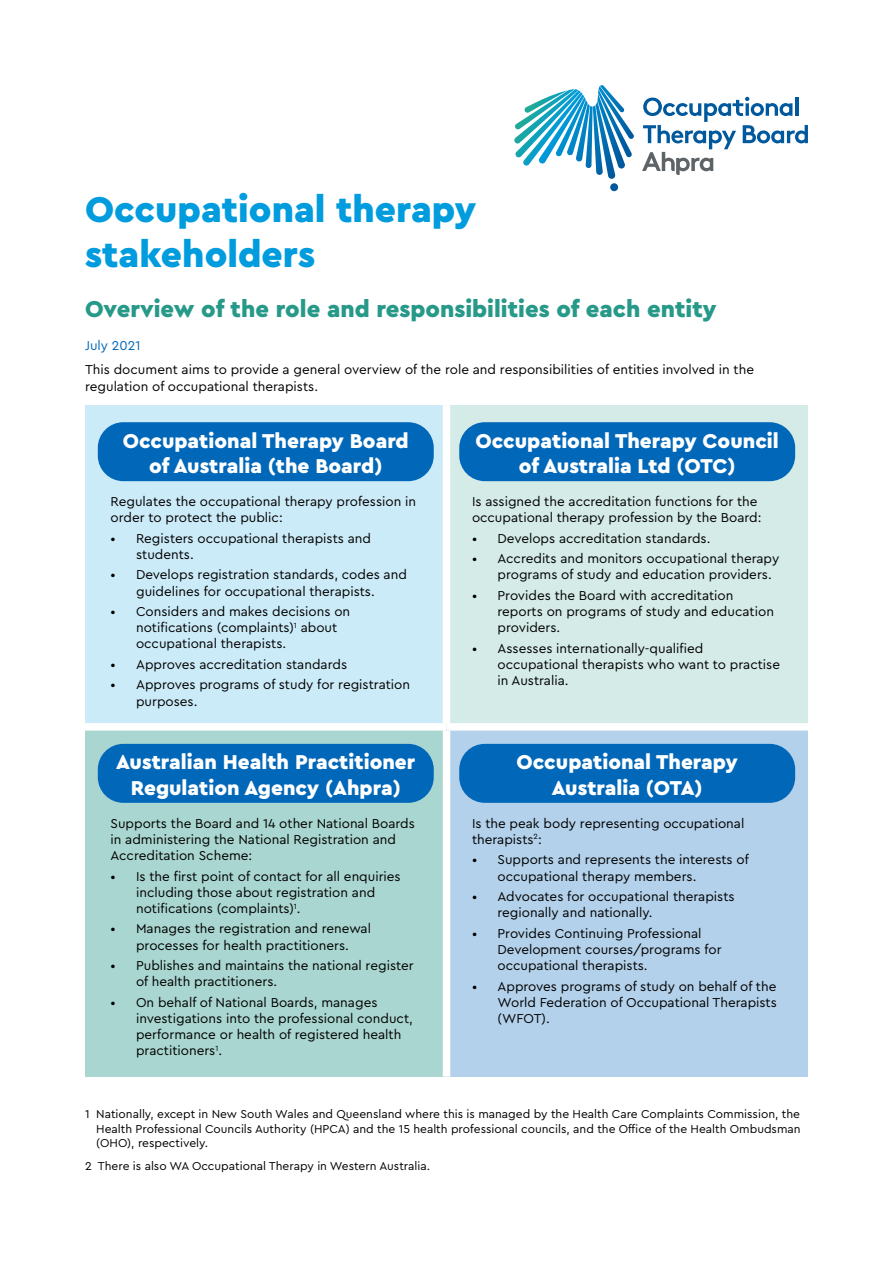
<style>
.page{position:relative;width:893px;height:1263px;background:#fff}
.page>*{position:absolute;margin:0;border:0;box-sizing:border-box;transform-origin:0 0}
.t1{font:900 37.5px/45px "Cera Pro";color:#009cde}
.t2{font:900 24px "Cera Pro";color:#279989}
.t3{font:900 21px/25.2px "Cera Pro";color:#fff;text-align:center}
.t4{font:13.5px/16.2px "Cera Pro";color:#000}
.t5{font:13.5px "Cera Pro";color:#0067b9}
.t6{font:12px/14.4px "Cera Pro";color:#000;text-align:justify}
</style>
<div class="page">
<div style="left:85px;top:405px;width:361px;height:322px;background:#ccebf8"></div>
<div style="left:446px;top:405px;width:362px;height:322px;background:#d4ebe7"></div>
<div style="left:85px;top:727px;width:361px;height:350px;background:#a9d6d0"></div>
<div style="left:446px;top:727px;width:362px;height:350px;background:#b3d1ea"></div>
<div style="left:443px;top:405px;width:7px;height:318px;background:#fff"></div>
<div style="left:85px;top:723px;width:361px;height:8px;background:#fff"></div>
<div style="left:446px;top:723px;width:362px;height:8px;background:#fff"></div>
<div style="left:443px;top:731px;width:7px;height:346px;background:#fff"></div>
<div style="left:98px;top:422px;width:336px;height:59px;background:#0067b9;border-radius:26px"></div>
<div style="left:459px;top:422px;width:336px;height:59px;background:#0067b9;border-radius:26px"></div>
<div style="left:98px;top:744px;width:336px;height:59px;background:#0067b9;border-radius:26px"></div>
<div style="left:459px;top:744px;width:336px;height:59px;background:#0067b9;border-radius:26px"></div>
<svg style="left:642px;top:97px;width:166px;height:78px"></svg>
<svg style="left:514px;top:85px;width:120px;height:106px"></svg>
<h1 class="t1" style="left:85px;top:185px;width:393px">Occupational therapy stakeholders</h1>
<h2 class="t2" style="left:85px;top:293px;width:633px">Overview of the role and responsibilities of each entity</h2>
<p class="t5" style="left:85px;top:336px;width:57px">July 2021</p>
<p class="t4" style="left:85px;top:361px;width:671px">This document aims to provide a general overview of the role and responsibilities of entities involved in the regulation of occupational therapists.</p>
<h3 class="t3" style="left:123px;top:427px;width:288px">Occupational Therapy Board of Australia (the Board)</h3>
<p class="t4" style="left:111px;top:493px;width:307px">Regulates the occupational therapy profession in order to protect the public:</p>
<p class="t4" style="left:136px;top:529px;width:236px;text-indent:-26px">• Registers occupational therapists and students.</p>
<p class="t4" style="left:111px;top:566px;width:298px;text-align:center">• Develops registration standards, codes and guidelines for occupational therapists.</p>
<p class="t4" style="left:136px;top:603px;width:216px;text-indent:-26px">• Considers and makes decisions on notifications (complaints)<sup>1</sup> about occupational therapists.</p>
<p class="t4" style="left:111px;top:656px;width:238px">• Approves accreditation standards</p>
<p class="t4" style="left:136px;top:676px;width:276px;text-indent:-26px">• Approves programs of study for registration purposes.</p>
<h3 class="t3" style="left:475px;top:427px;width:305px">Occupational Therapy Council of Australia Ltd (OTC)</h3>
<p class="t4" style="left:472px;top:493px;width:291px">Is assigned the accreditation functions for the occupational therapy profession by the Board:</p>
<p class="t4" style="left:472px;top:529px;width:240px">• Develops accreditation standards.</p>
<p class="t4" style="left:497px;top:550px;width:283px;text-indent:-26px">• Accredits and monitors occupational therapy programs of study and education providers.</p>
<p class="t4" style="left:497px;top:587px;width:278px;text-indent:-26px">• Provides the Board with accreditation reports on programs of study and education providers.</p>
<p class="t4" style="left:497px;top:639px;width:284px;text-indent:-26px">• Assesses internationally-qualified occupational therapists who want to practise in Australia.</p>
<h3 class="t3" style="left:116px;top:749px;width:301px">Australian Health Practitioner<br>Regulation Agency (Ahpra)</h3>
<p class="t4" style="left:111px;top:814px;width:306px">Supports the Board and 14 other National Boards in administering the National Registration and<br>Accreditation Scheme:</p>
<p class="t4" style="left:136px;top:867px;width:266px;text-indent:-26px">• Is the first point of contact for all enquiries including those about registration and notifications (complaints)<sup>1</sup>.</p>
<p class="t4" style="left:111px;top:920px;width:262px;text-align:center">• Manages the registration and renewal processes for health practitioners.</p>
<p class="t4" style="left:136px;top:957px;width:279px;text-indent:-26px">• Publishes and maintains the national register of health practitioners.</p>
<p class="t4" style="left:136px;top:993px;width:278px;text-indent:-26px">• On behalf of National Boards, manages investigations into the professional conduct, performance or health of registered health practitioners<sup>1</sup>.</p>
<h3 class="t3" style="left:517px;top:749px;width:223px">Occupational Therapy<br>Australia (OTA)</h3>
<p class="t4" style="left:472px;top:814px;width:274px">Is the peak body representing occupational therapists<sup>2</sup>:</p>
<p class="t4" style="left:497px;top:851px;width:253px;text-indent:-26px">• Supports and represents the interests of occupational therapy members.</p>
<p class="t4" style="left:497px;top:888px;width:239px;text-indent:-26px">• Advocates for occupational therapists regionally and nationally.</p>
<p class="t4" style="left:497px;top:924px;width:226px;text-indent:-26px">• Provides Continuing Professional<br>Development courses/programs for occupational therapists.</p>
<p class="t4" style="left:497px;top:977px;width:281px;text-align:justify;text-indent:-26px">• Approves programs of study on behalf of the World Federation of Occupational Therapists (WFOT).</p>
<p class="t6" style="left:96px;top:1106px;width:706px;text-indent:-11px">1 Nationally, except in New South Wales and Queensland where this is managed by the Health Care Complaints Commission, the Health Professional Councils Authority (HPCA) and the 15 health professional councils, and the Office of the Health Ombudsman (OHO), respectively.</p>
<p class="t6" style="left:85px;top:1158px;width:347px">2 There is also WA Occupational Therapy in Western Australia.</p>
</div>
